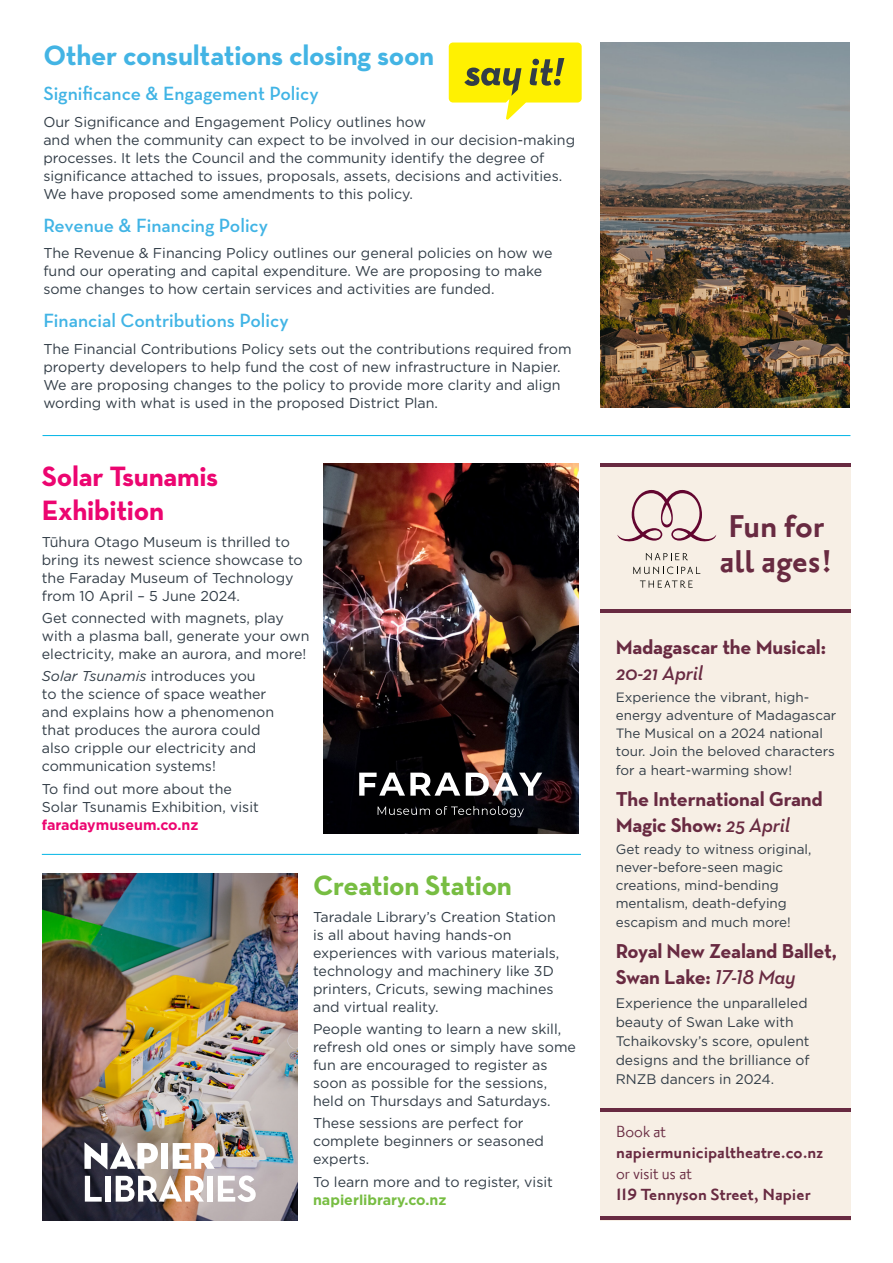
<style>
.page{position:relative;width:893px;height:1263px;background:#fff}
.page>*{position:absolute;margin:0;border:0;box-sizing:border-box;transform-origin:0 0}
.t1{font:700 38.85px/35.1px "Priori San";color:#682a41}
.Subheading{font:700 28.5px "Neutraface Text";letter-spacing:-.01em;color:#43b4e4}
.Subheading-2{font:700 28.5px/34.5px "Neutraface Text";letter-spacing:-.01em;color:#ec0570}
.Subheading-3{font:700 28.5px "Neutraface Text";letter-spacing:-.015em;color:#77bd42}
.Events_Heading{font:700 20.4px/26.4px "Neutraface Text";letter-spacing:-.01em;color:#682a41}
.t2{font:700 19.8px/21.1px "Priori San";color:#682a41}
.Subheading_3{font:600 19.5px "Neutraface Text";color:#41b4e5}
.Body_copy{font:14.25px/18px "Gotham";color:#323d47}
.Events_Heading-2{font:13.95px/19px "Gotham";color:#323d47}
.Events_Heading-3{font:13.5px/18.3px "Gotham";color:#323d47}
.s1{font-style:italic}
.s2{font-weight:700;color:#ec0570}
.s3{font-weight:700;color:#77bd42}
.s4{font-weight:600;font-style:italic}
.s5{font-weight:400}
</style>
<div class="page">
<img style="left:323px;top:463px;width:255px;height:370px">
<hr style="left:43px;top:435px;width:807px;height:1px;background:#00b5e6">
<img style="left:43px;top:873px;width:255px;height:347px">
<hr style="left:42px;top:854px;width:539px;height:1px;background:#00b5e6">
<img style="left:600px;top:43px;width:249px;height:365px">
<svg style="left:449px;top:43px;width:133px;height:77px"></svg>
<div style="left:600px;top:464px;width:250px;height:756px;background:#f7efe5"></div>
<svg style="left:617px;top:490px;width:99px;height:52px"></svg>
<svg style="left:646px;top:553px;width:42px;height:7px"></svg>
<svg style="left:633px;top:567px;width:67px;height:7px"></svg>
<svg style="left:640px;top:580px;width:53px;height:8px"></svg>
<hr style="left:600px;top:463px;width:250px;height:4px;background:#682a41">
<hr style="left:600px;top:609px;width:250px;height:4px;background:#682a41">
<hr style="left:600px;top:1108px;width:250px;height:4px;background:#682a41">
<hr style="left:600px;top:1216px;width:250px;height:4px;background:#682a41">
<svg style="left:378px;top:806px;width:52px;height:9px"></svg>
<svg style="left:436px;top:806px;width:88px;height:11px"></svg>
<svg style="left:359px;top:773px;width:101px;height:23px"></svg>
<svg style="left:466px;top:773px;width:76px;height:23px"></svg>
<svg style="left:84px;top:1142px;width:74px;height:27px"></svg>
<div style="left:161px;top:1143px;width:7px;height:26px;background:#fff"></div>
<svg style="left:173px;top:1143px;width:42px;height:26px"></svg>
<svg style="left:85px;top:1176px;width:17px;height:25px"></svg>
<div style="left:106px;top:1176px;width:5px;height:25px;background:#fff"></div>
<svg style="left:116px;top:1175px;width:88px;height:26px"></svg>
<div style="left:208px;top:1176px;width:5px;height:25px;background:#fff"></div>
<svg style="left:218px;top:1175px;width:38px;height:27px"></svg>
<p class="Subheading" style="left:43px;top:37px;width:392px">Other consultations closing soon</p>
<p class="Subheading_3" style="left:43px;top:81px;width:277px">Significance &amp; Engagement Policy</p>
<p class="Body_copy" style="left:43px;top:112px;width:533px">Our Significance and Engagement Policy outlines how<br>and when the community can expect to be involved in our decision-making processes. It lets the Council and the community identify the degree of significance attached to issues, proposals, assets, decisions and activities.<br>We have proposed some amendments to this policy.</p>
<p class="Subheading_3" style="left:43px;top:213px;width:226px">Revenue &amp; Financing Policy</p>
<p class="Body_copy" style="left:43px;top:244px;width:511px">The Revenue &amp; Financing Policy outlines our general policies on how we fund our operating and capital expenditure. We are proposing to make some changes to how certain services and activities are funded.</p>
<p class="Subheading_3" style="left:43px;top:308px;width:247px">Financial Contributions Policy</p>
<p class="Body_copy" style="left:43px;top:339px;width:530px">The Financial Contributions Policy sets out the contributions required from property developers to help fund the cost of new infrastructure in Napier.<br>We are proposing changes to the policy to provide more clarity and align wording with what is used in the proposed District Plan.</p>
<p class="Subheading-2" style="left:42px;top:458px;width:178px">Solar Tsunamis<br>Exhibition</p>
<p class="Body_copy" style="left:42px;top:532px;width:262px">Tūhura Otago Museum is thrilled to bring its newest science showcase to the Faraday Museum of Technology from 10 April – 5 June 2024.</p>
<p class="Body_copy" style="left:42px;top:609px;width:269px">Get connected with magnets, play with a plasma ball, generate your own electricity, make an aurora, and more!</p>
<p class="Body_copy" style="left:42px;top:667px;width:234px"><span class="s1">Solar Tsunamis</span> introduces you<br>to the science of space weather and explains how a phenomenon that produces the aurora could also cripple our electricity and communication systems!</p>
<p class="Body_copy" style="left:42px;top:779px;width:219px">To find out more about the<br>Solar Tsunamis Exhibition, visit <span class="s2">faradaymuseum.co.nz</span></p>
<p class="Subheading-3" style="left:313px;top:867px;width:200px">Creation Station</p>
<p class="Body_copy" style="left:313px;top:907px;width:248px">Taradale Library’s Creation Station is all about having hands-on experiences with various materials, technology and machinery like 3D printers, Cricuts, sewing machines and virtual reality.</p>
<p class="Body_copy" style="left:313px;top:1020px;width:264px">People wanting to learn a new skill, refresh old ones or simply have some fun are encouraged to register as soon as possible for the sessions, held on Thursdays and Saturdays.</p>
<p class="Body_copy" style="left:313px;top:1114px;width:232px">These sessions are perfect for complete beginners or seasoned experts.</p>
<p class="Body_copy" style="left:313px;top:1172px;width:241px">To learn more and to register, visit <span class="s3">napierlibrary.co.nz</span></p>
<p class="t1" style="left:719px;top:509px;width:115px">Fun for all ages!</p>
<p class="Events_Heading" style="left:616px;top:633px;width:212px">Madagascar the Musical:<br><span class="s4">20-21 April</span></p>
<p class="Events_Heading-3" style="left:616px;top:688px;width:222px">Experience the vibrant, high&shy;energy adventure of Madagascar<br>The Musical on a 2024 national tour. Join the beloved characters for a heart-warming show!</p>
<p class="Events_Heading" style="left:616px;top:785px;width:209px">The International Grand<br>Magic Show: <span class="s4">25 April</span></p>
<p class="Events_Heading-3" style="left:616px;top:840px;width:197px">Get ready to witness original, never-before-seen magic creations, mind-bending mentalism, death-defying escapism and much more!</p>
<p class="Events_Heading" style="left:616px;top:937px;width:223px">Royal New Zealand Ballet,<br>Swan Lake: <span class="s4">17-18 May</span></p>
<p class="Events_Heading-2" style="left:616px;top:993px;width:195px">Experience the unparalleled beauty of Swan Lake with<br>Tchaikovsky’s score, opulent designs and the brilliance of<br>RNZB dancers in 2024.</p>
<p class="t2" style="left:616px;top:1121px;width:209px"><span class="s5">Book at </span>napiermunicipaltheatre.co.nz <span class="s5">or visit us at<br></span>119 Tennyson Street, Napier</p>
</div>
